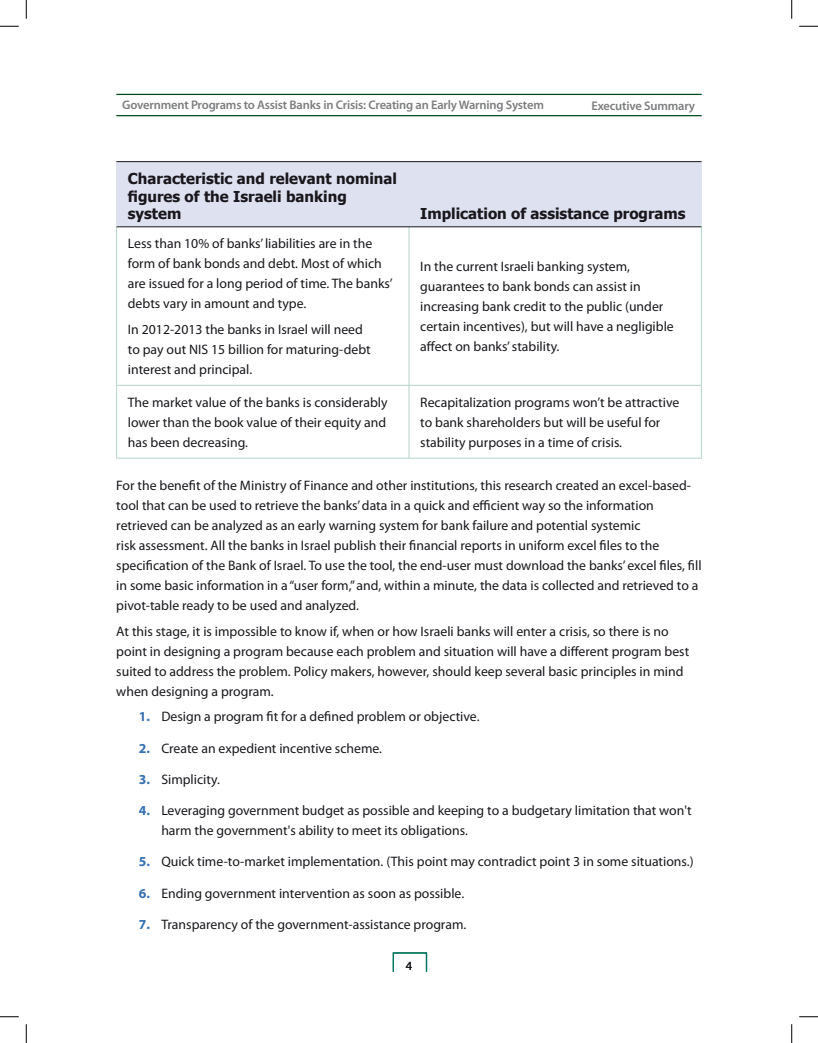
<style>
.page{position:relative;width:818px;height:1043px;background:#fff}
.page>*{position:absolute;margin:0;border:0;box-sizing:border-box;transform-origin:0 0}
.t1{font:700 15px/17.5px "Tahoma";color:#1a171c}
.t2{font:13.75px/20px "Myriad Pro";color:#1a171c}
.t3{font:700 13.75px "Myriad Pro";color:#3770b2}
.t4{font:600 12.5px "Myriad Pro";letter-spacing:-.015em;color:#7c7d7f}
.t5{font:12.5px "Myriad Pro";color:#1a171c}
</style>
<div class="page">
<hr style="left:116px;top:115px;width:585px;height:1px;background:#004a1e">
<hr style="left:116px;top:94px;width:585px;height:1px;background:#004a1e">
<div style="left:392px;top:952px;width:35px;height:20px;border:1px solid #00755d"></div>
<div style="left:117px;top:162px;width:584px;height:64px;background:#dde1f0"></div>
<svg style="left:117px;top:227px;width:584px;height:231px"></svg>
<hr style="left:408px;top:162px;width:1px;height:64px;background:#dde1f0">
<hr style="left:116px;top:227px;width:1px;height:158px;background:#b4d3ca">
<hr style="left:408px;top:227px;width:1px;height:158px;background:#b4d3ca">
<hr style="left:701px;top:227px;width:1px;height:158px;background:#b4d3ca">
<hr style="left:116px;top:385px;width:293px;height:1px;background:#b4d3ca">
<hr style="left:116px;top:385px;width:1px;height:73px;background:#b4d3ca">
<hr style="left:409px;top:385px;width:292px;height:1px;background:#b4d3ca">
<hr style="left:408px;top:385px;width:1px;height:73px;background:#b4d3ca">
<hr style="left:701px;top:385px;width:1px;height:73px;background:#b4d3ca">
<hr style="left:116px;top:458px;width:293px;height:1px;background:#b4d3ca">
<hr style="left:409px;top:458px;width:292px;height:1px;background:#b4d3ca">
<hr style="left:116px;top:161px;width:293px;height:1px;background:#1a171c">
<hr style="left:409px;top:161px;width:292px;height:1px;background:#1a171c">
<hr style="left:116px;top:226px;width:293px;height:1px;background:#1a171c">
<hr style="left:409px;top:226px;width:292px;height:1px;background:#1a171c">
<hr style="left:116px;top:162px;width:1px;height:64px;background:#dde1f0">
<hr style="left:701px;top:162px;width:1px;height:64px;background:#dde1f0">
<svg style="left:0;top:25px;width:19px;height:2px"></svg>
<svg style="left:799px;top:25px;width:19px;height:2px"></svg>
<svg style="left:0;top:1016px;width:19px;height:1px"></svg>
<svg style="left:799px;top:1016px;width:19px;height:1px"></svg>
<svg style="left:25px;top:0;width:2px;height:19px"></svg>
<svg style="left:25px;top:1024px;width:2px;height:18px"></svg>
<svg style="left:791px;top:0;width:1px;height:19px"></svg>
<svg style="left:791px;top:1024px;width:1px;height:18px"></svg>
<p class="t4" style="left:122px;top:97px;width:423px">Government Programs to Assist Banks in Crisis: Creating an Early Warning System</p>
<p class="t1" style="left:128px;top:170px;width:270px">Characteristic and relevant nominal figures of the Israeli banking</p>
<p class="t4" style="left:591px;top:98px;width:105px">Executive Summary</p>
<p class="t1" style="left:128px;top:205px;width:55px">system</p>
<p class="t2" style="left:128px;top:233px;width:266px">Less than 10% of banks’liabilities are in the form of bank bonds and debt. Most of which are issued for a long period of time. The banks‘ debts vary in amount and type.</p>
<p class="t2" style="left:128px;top:319px;width:244px">In 2012-2013 the banks in Israel will need to pay out NIS 15 billion for maturing-debt interest and principal.</p>
<p class="t1" style="left:420px;top:205px;width:267px">Implication of assistance programs</p>
<p class="t2" style="left:420px;top:256px;width:255px">In the current Israeli banking system, guarantees to bank bonds can assist in increasing bank credit to the public (under certain incentives ,) but will have a negligible affect on banks’stability.</p>
<p class="t2" style="left:128px;top:392px;width:261px;text-align:justify">The market value of the banks is considerably lower than the book value of their equity and has been decreasing.</p>
<p class="t2" style="left:420px;top:392px;width:261px">Recapitalization programs won t’ be attractive to bank shareholders but will be useful for stability purposes in a time of crisis.</p>
<p class="t2" style="left:116px;top:475px;width:576px">For the benefit of the Ministry of Finance and other institutions, this research created an excel-based-</p>
<p class="t2" style="left:116px;top:515px;width:586px">retrieved can be analyzed as an early warning system for bank failure and potential systemic<br>risk assessment. All the banks in Israel publish their financial reports in uniform excel files to the specification of the Bank of Israel To. use the tool, the end-user must download the banks’excel files, fill in some basic information in a“user form” , and, within a minute, the data is collected and retrieved to a pivot-table ready to be used and analyzed.</p>
<p class="t2" style="left:116px;top:620px;width:574px">At this stage isit, impossible to know ,i f when or how Israeli banks will enter a crisis, so there is no point in designing a program because each problem and situation will have a different program best suited to address the problem. Policy makers, however, should keep several basic principles in mind when designing a program.</p>
<p class="t2" style="left:161px;top:706px;width:320px">Design a program fit for a defined problem or objective.</p>
<p class="t2" style="left:116px;top:495px;width:539px">tool that can be used to retrieve the banks’data in a quick and efficient way so the information</p>
<p class="t3" style="left:139px;top:707px;width:13px">1.</p>
<p class="t3" style="left:139px;top:739px;width:13px">2.</p>
<p class="t2" style="left:161px;top:737px;width:222px">Create an expedient incentive scheme.</p>
<p class="t3" style="left:139px;top:770px;width:13px">3.</p>
<p class="t2" style="left:161px;top:769px;width:60px">Simplicity.</p>
<p class="t3" style="left:139px;top:801px;width:13px">4.</p>
<p class="t2" style="left:161px;top:800px;width:532px">Leveraging government budget as possible and keeping to a budgetary limitation that won t'</p>
<p class="t3" style="left:139px;top:852px;width:13px">5.</p>
<p class="t2" style="left:161px;top:820px;width:308px">harm the government s' ability to meet its obligations.</p>
<p class="t2" style="left:161px;top:851px;width:533px">Quick time-to-market implementation (. This point may contradict point in3 some situations (.</p>
<p class="t3" style="left:139px;top:884px;width:13px">6.</p>
<p class="t2" style="left:161px;top:882px;width:304px">Ending government intervention as soon as possible.</p>
<p class="t3" style="left:139px;top:915px;width:13px">7.</p>
<p class="t2" style="left:161px;top:914px;width:306px">Transparency of the government-assistance program.</p>
<p class="t5" style="left:406px;top:957px;width:8px">4</p>
</div>
